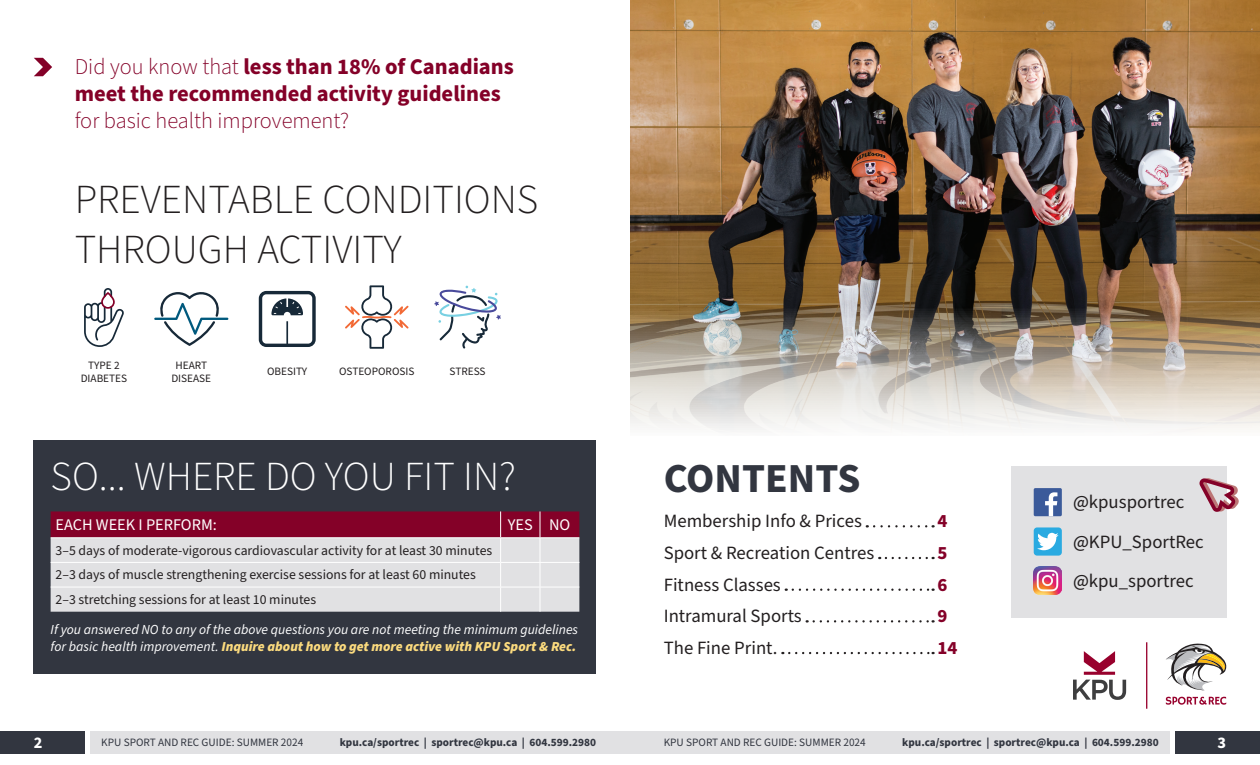
<style>
.page{position:relative;width:1260px;height:765px;background:#fff}
.page>*{position:absolute;margin:0;border:0;box-sizing:border-box;transform-origin:0 0}
.t1{font:300 41.25px/49.5px "Source Sans Pro";color:#231f20}
.t2{font:300 41.25px "Source Sans Pro";color:#fff}
.t3{font:700 41.25px "Source Sans Pro";color:#323640}
.t4{font:700 22.5px/27px "Source Sans Pro";color:#840128}
.t5{font:300 22.5px "Source Sans Pro";color:#840128}
.t6{font:18.75px/39.4px "Source Sans Pro";color:#231f20}
.t7{font:700 18.75px "Source Sans Pro";color:#840128}
.t8{font:16.25px "Source Sans Pro";color:#fff}
.t9{font:700 16.25px "Source Sans Pro";color:#fff}
.t10{font:13.75px/24.6px "Source Sans Pro";color:#231f20}
.t11{font:italic 13.75px/16.5px "Source Sans Pro";color:#fff}
.t12{font:700 11.25px "Source Sans Pro";color:#323640}
.t13{font:11.25px "Source Sans Pro";color:#323640}
.t14{font:11.25px/13.5px "Source Sans Pro";color:#231f20;text-align:center}
.s1{font-weight:300}
.s2{font-weight:900;color:#fcdb7e}
</style>
<div class="page">
<svg style="left:34px;top:58px;width:18px;height:18px"></svg>
<svg style="left:84px;top:288px;width:40px;height:59px"></svg>
<svg style="left:154px;top:292px;width:74px;height:54px"></svg>
<svg style="left:259px;top:291px;width:57px;height:56px"></svg>
<svg style="left:345px;top:285px;width:64px;height:64px"></svg>
<svg style="left:434px;top:286px;width:67px;height:63px"></svg>
<div style="left:34px;top:440px;width:562px;height:233px;background:#323640"></div>
<svg style="left:51px;top:511px;width:528px;height:101px;background:#c8a7b3"></svg>
<img style="left:630px;top:0;width:630px;height:430px">
<svg style="left:1166px;top:697px;width:60px;height:8px"></svg>
<svg style="left:1166px;top:643px;width:60px;height:48px"></svg>
<svg style="left:1073px;top:651px;width:53px;height:49px"></svg>
<hr style="left:1146px;top:642px;width:1px;height:67px;background:#98012d">
<svg style="left:874px;top:525px;width:60px;height:2px"></svg>
<svg style="left:886px;top:557px;width:48px;height:2px"></svg>
<svg style="left:793px;top:589px;width:141px;height:2px"></svg>
<svg style="left:814px;top:620px;width:120px;height:3px"></svg>
<svg style="left:789px;top:652px;width:145px;height:2px"></svg>
<div style="left:1011px;top:466px;width:215px;height:151px;background:#e1e1e3"></div>
<div style="left:1034px;top:488px;width:28px;height:28px;background:#3b5a9a;border-radius:2px"></div>
<svg style="left:1045px;top:492px;width:12px;height:24px"></svg>
<div style="left:1034px;top:527px;width:28px;height:29px;background:#2aaae1;border-radius:3px"></div>
<svg style="left:1037px;top:533px;width:22px;height:17px"></svg>
<img style="left:1034px;top:567px;width:28px;height:28px">
<svg style="left:1199px;top:477px;width:40px;height:36px"></svg>
<div style="left:0;top:731px;width:84px;height:23px;background:#323640"></div>
<div style="left:90px;top:731px;width:1080px;height:23px;background:#e1e1e3"></div>
<div style="left:1176px;top:731px;width:84px;height:23px;background:#323640"></div>
<h2 class="t4" style="left:75px;top:54px;width:441px"><span class="s1">Did you know that</span> less than 18% of Canadians meet the recommended activity guidelines</h2>
<h2 class="t5" style="left:75px;top:106px;width:276px">for basic health improvement?</h2>
<h1 class="t1" style="left:75px;top:176px;width:465px">PREVENTABLE CONDITIONS<br>THROUGH ACTIVITY</h1>
<p class="t14" style="left:81px;top:358px;width:48px">TYPE 2<br>DIABETES</p>
<p class="t14" style="left:171px;top:358px;width:41px">HEART<br>DISEASE</p>
<p class="t14" style="left:267px;top:365px;width:42px">OBESITY</p>
<p class="t14" style="left:339px;top:365px;width:77px">OSTEOPOROSIS</p>
<p class="t14" style="left:450px;top:365px;width:38px">STRESS</p>
<h1 class="t2" style="left:51px;top:448px;width:467px">SO... WHERE DO YOU FIT IN?</h1>
<p class="t8" style="left:56px;top:514px;width:163px">EACH WEEK I PERFORM:</p>
<p class="t8" style="left:508px;top:514px;width:64px">YES NO</p>
<p class="t10" style="left:56px;top:538px;width:438px">3–5 days of moderate-vigorous cardiovascular activity for at least 30 minutes<br>2–3 days of muscle strengthening exercise sessions for at least 60 minutes<br>2–3 stretching sessions for at least 10 minutes</p>
<p class="t11" style="left:51px;top:622px;width:529px">If you answered NO to any of the above questions you are not meeting the minimum guidelines for basic health improvement. <span class="s2">Inquire about how to get more active with KPU Sport &amp; Rec.</span></p>
<h1 class="t3" style="left:664px;top:451px;width:198px">CONTENTS</h1>
<h3 class="t6" style="left:664px;top:502px;width:200px">Membership Info &amp; Prices</h3>
<h3 class="t7" style="left:938px;top:508px;width:11px">4</h3>
<h3 class="t6" style="left:664px;top:534px;width:212px">Sport &amp; Recreation Centres</h3>
<h3 class="t7" style="left:938px;top:540px;width:11px">5</h3>
<h3 class="t6" style="left:664px;top:565px;width:119px">Fitness Classes</h3>
<h3 class="t7" style="left:938px;top:572px;width:11px">6</h3>
<h3 class="t6" style="left:664px;top:597px;width:139px">Intramural Sports</h3>
<h3 class="t7" style="left:938px;top:603px;width:11px">9</h3>
<h3 class="t6" style="left:664px;top:629px;width:115px">The Fine Print.</h3>
<h3 class="t7" style="left:938px;top:635px;width:21px">14</h3>
<h3 class="t6" style="left:1073px;top:483px;width:132px">@kpusportrec @KPU_SportRec @kpu_sportrec</h3>
<p class="t9" style="left:34px;top:731px;width:10px">2</p>
<p class="t13" style="left:101px;top:735px;width:204px">KPU SPORT AND REC GUIDE: SUMMER 2024</p>
<p class="t12" style="left:340px;top:735px;width:258px">kpu.ca/sportrec | sportrec@kpu.ca | 604.599.2980</p>
<p class="t13" style="left:664px;top:735px;width:204px">KPU SPORT AND REC GUIDE: SUMMER 2024</p>
<p class="t12" style="left:902px;top:735px;width:258px">kpu.ca/sportrec | sportrec@kpu.ca | 604.599.2980</p>
<p class="t9" style="left:1218px;top:731px;width:10px">3</p>
</div>
